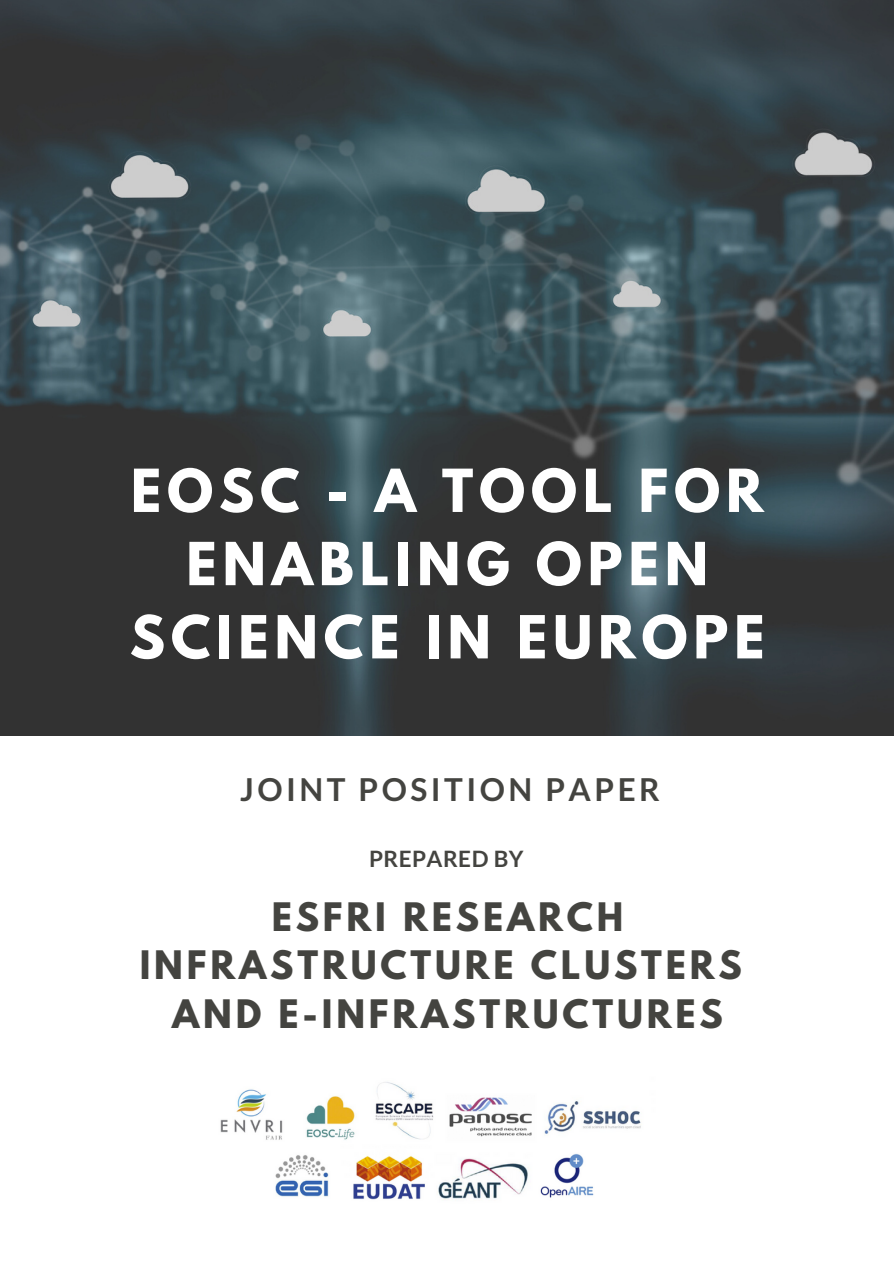
<style>
.page{position:relative;width:894px;height:1264px;background:#fff}
.page>*{position:absolute;margin:0;border:0;box-sizing:border-box;transform-origin:0 0}
.t1{font:700 52.5px/73.2px "League Spartan";letter-spacing:.11em;color:#fff;text-align:center}
.t2{font:700 34.8px/48.4px "League Spartan";letter-spacing:.11em;color:#444440;text-align:center}
.t3{font:700 31.5px "Lato";letter-spacing:.11em;color:#444440}
.t4{font:700 22.5px "Lato";letter-spacing:.02em;color:#444440}
</style>
<div class="page">
<img style="left:0;top:0;width:893px;height:735px">
<img style="left:220px;top:1082px;width:421px;height:118px">
<h1 class="t1" style="left:130px;top:461px;width:636px">EOSC - A TOOL FOR<br>ENABLING OPEN<br>SCIENCE IN EUROPE</h1>
<p class="t3" style="left:240px;top:769px;width:421px">JOINT POSITION PAPER</p>
<p class="t4" style="left:369px;top:845px;width:156px">PREPARED BY</p>
<p class="t2" style="left:140px;top:896px;width:603px">ESFRI RESEARCH<br>INFRASTRUCTURE CLUSTERS<br>AND E-INFRASTRUCTURES</p>
</div>
